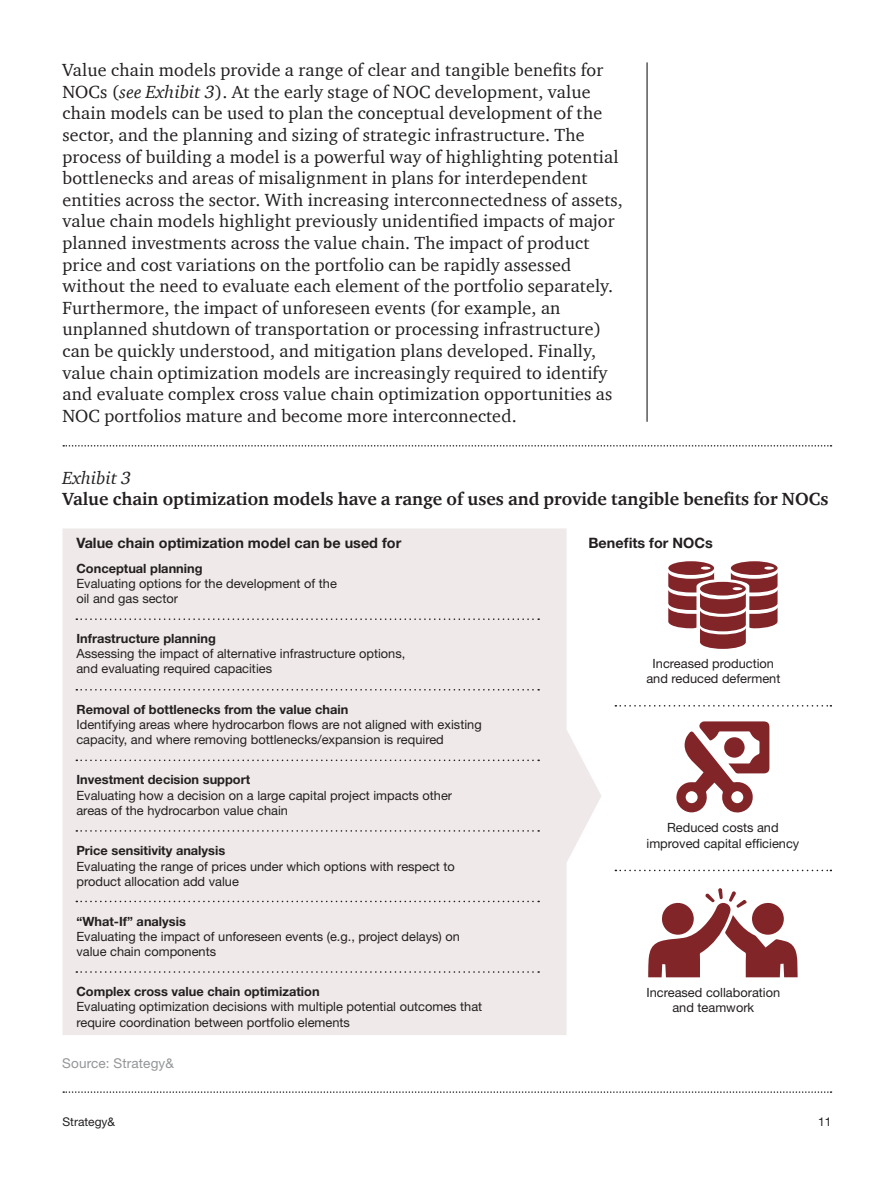
<style>
.page{position:relative;width:894px;height:1188px;background:#fff}
.page>*{position:absolute;margin:0;border:0;box-sizing:border-box;transform-origin:0 0}
.Body_Text___Normal_1{font:18px/21.6px "Charter ITC Com";letter-spacing:.01em;color:#231f20}
.Exhibit_Subtitle{font:700 18px "Charter ITC Com";color:#231f20}
.Exhibit_Title{font:italic 18px "Charter ITC Com";letter-spacing:.01em;color:#231f20}
.t1{font:700 14.4px "Helvetica Neue LT Std";color:#231f20}
.Source_Note___Helvet{font:13.5px "Helvetica Neue LT Std";letter-spacing:.01em;color:#939598}
.t2{font:12.75px/15.3px "Helvetica Neue LT Std";color:#231f20}
.t3{font:12px "Helvetica Neue LT Std";color:#231f20}
.s1{font-style:italic}
.s2{font-weight:700}
</style>
<div class="page">
<hr style="left:646px;top:62px;width:1px;height:360px;background:#231f20">
<svg style="left:63px;top:445px;width:768px;height:2px"></svg>
<div style="left:62px;top:528px;width:539px;height:507px;background:#efeae9"></div>
<svg style="left:615px;top:870px;width:216px;height:1px"></svg>
<svg style="left:615px;top:705px;width:216px;height:2px"></svg>
<svg style="left:76px;top:971px;width:463px;height:2px"></svg>
<svg style="left:76px;top:901px;width:463px;height:1px"></svg>
<svg style="left:76px;top:830px;width:463px;height:2px"></svg>
<svg style="left:76px;top:760px;width:463px;height:1px"></svg>
<svg style="left:76px;top:689px;width:463px;height:2px"></svg>
<svg style="left:76px;top:618px;width:463px;height:2px"></svg>
<svg style="left:648px;top:888px;width:149px;height:89px"></svg>
<svg style="left:676px;top:721px;width:93px;height:92px"></svg>
<svg style="left:668px;top:561px;width:109px;height:88px"></svg>
<svg style="left:63px;top:1091px;width:768px;height:2px"></svg>
<p class="Body_Text___Normal_1" style="left:62px;top:59px;width:561px">Value chain models provide a range of clear and tangible benefits for NOCs (<span class="s1">see Exhibit 3</span>). At the early stage of NOC development, value chain models can be used to plan the conceptual development of the sector, and the planning and sizing of strategic infrastructure. The process of building a model is a powerful way of highlighting potential bottlenecks and areas of misalignment in plans for interdependent entities across the sector. With increasing interconnectedness of assets, value chain models highlight previously unidentified impacts of major planned investments across the value chain. The impact of product price and cost variations on the portfolio can be rapidly assessed without the need to evaluate each element of the portfolio separately.<br>Furthermore, the impact of unforeseen events (for example, an unplanned shutdown of transportation or processing infrastructure) can be quickly understood, and mitigation plans developed. Finally, value chain optimization models are increasingly required to identify and evaluate complex cross value chain optimization opportunities as NOC portfolios mature and become more interconnected.</p>
<p class="Exhibit_Title" style="left:62px;top:466px;width:70px">Exhibit 3</p>
<p class="Exhibit_Subtitle" style="left:62px;top:488px;width:767px">Value chain optimization models have a range of uses and provide tangible benefits for NOCs</p>
<p class="t1" style="left:76px;top:534px;width:326px">Value chain optimization model can be used for</p>
<p class="t1" style="left:588px;top:534px;width:126px">Benefits for NOCs</p>
<p class="t2" style="left:76px;top:560px;width:262px"><span class="s2">Conceptual planning<br></span>Evaluating options for the development of the oil and gas sector</p>
<p class="t2" style="left:76px;top:630px;width:330px"><span class="s2">Infrastructure planning<br></span>Assessing the impact of alternative infrastructure options, and evaluating required capacities</p>
<p class="t2" style="left:76px;top:702px;width:406px"><span class="s2">Removal of bottlenecks from the value chain<br></span>Identifying areas where hydrocarbon flows are not aligned with existing capacity, and where removing bottlenecks/expansion is required</p>
<p class="t2" style="left:76px;top:772px;width:377px"><span class="s2">Investment decision support<br></span>Evaluating how a decision on a large capital project impacts other areas of the hydrocarbon value chain</p>
<p class="t2" style="left:76px;top:843px;width:380px"><span class="s2">Price sensitivity analysis<br></span>Evaluating the range of prices under which options with respect to product allocation add value</p>
<p class="t2" style="left:76px;top:913px;width:385px"><span class="s2">“What-If” analysis<br></span>Evaluating the impact of unforeseen events (e.g., project delays) on value chain components</p>
<p class="t2" style="left:76px;top:984px;width:407px"><span class="s2">Complex cross value chain optimization<br></span>Evaluating optimization decisions with multiple potential outcomes that require coordination between portfolio elements</p>
<p class="t2" style="left:646px;top:985px;width:135px;text-align:center">Increased collaboration and teamwork</p>
<p class="t2" style="left:646px;top:655px;width:135px;text-align:center">Increased production and reduced deferment</p>
<p class="t2" style="left:646px;top:820px;width:154px;text-align:center">Reduced costs and improved capital efficiency</p>
<p class="Source_Note___Helvet" style="left:62px;top:1055px;width:113px">Source: Strategy&amp;</p>
<p class="t3" style="left:62px;top:1114px;width:54px">Strategy&amp;</p>
<p class="t3" style="left:817px;top:1114px;width:15px">11</p>
</div>
